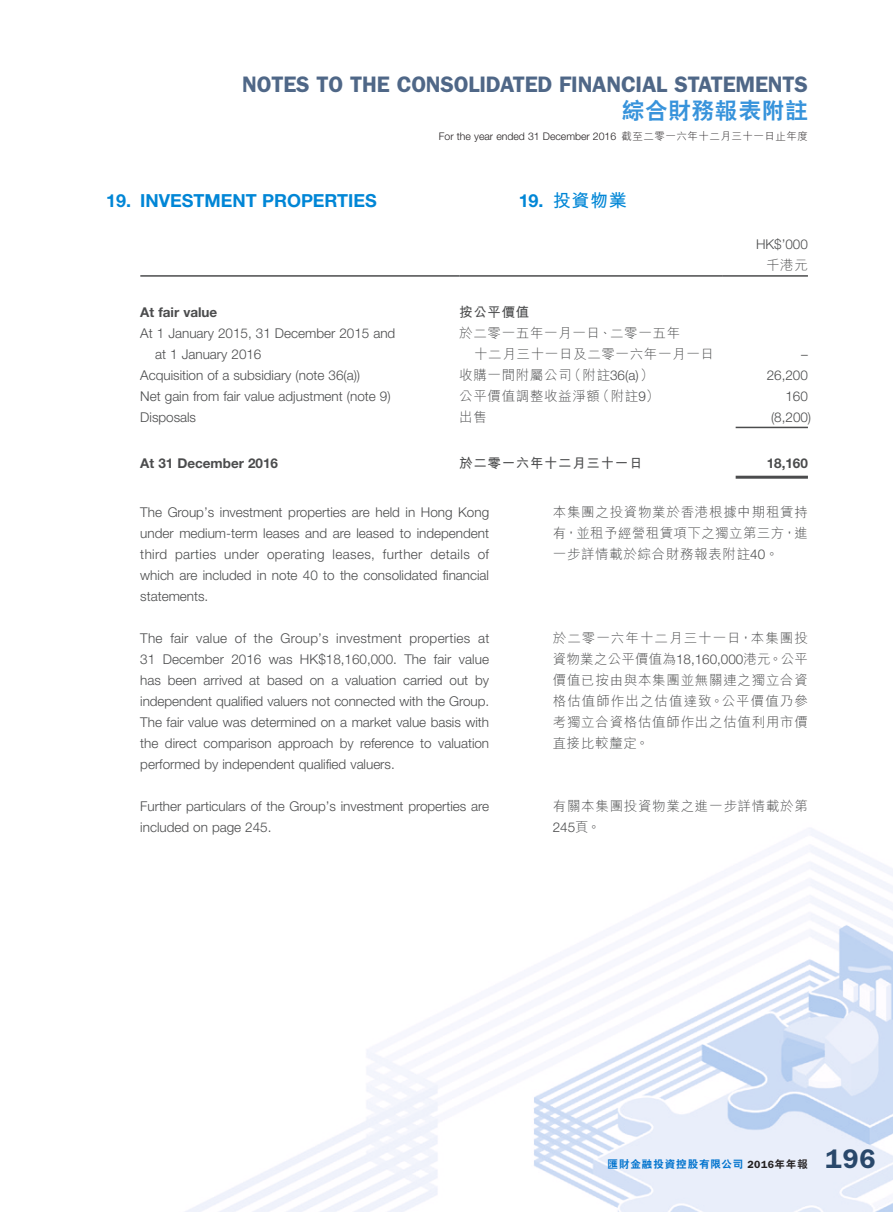
<style>
.page{position:relative;width:893px;height:1212px;background:#fff}
.page>*{position:absolute;margin:0;border:0;box-sizing:border-box;transform-origin:0 0}
.t1{font:600 27px "ITC Franklin Gothic Std";color:#29486b}
.t2{font:600 22.5px "ITC Franklin Gothic Std";letter-spacing:-.01em;color:#4f6787}
.t3{font:800 22.5px "C Hei 2 HK";letter-spacing:.04em;color:#3793db}
.Heading_1{font:700 18px "Helvetica Neue LT Std";color:#0086d6}
.C_Heading_1{font:700 18px "M Hei HK";color:#0086d6}
.C_Heading_1-2{font:700 18px "Helvetica Neue LT Std";color:#0086d6}
.Body_Text{font:300 13.5px/21px "Helvetica Neue LT Std";color:#4b4c4d}
.C_Body_Text{font:300 13.5px/21px "M Hei HK";letter-spacing:.055em;color:#4b4c4d;text-align:justify}
.Body_Text-2{font:300 13.5px "M Hei HK";letter-spacing:.05em;color:#4b4c4d}
.Body_Text-3{font:700 13.5px "Helvetica Neue LT Std";color:#4b4c4d}
.Body_Text-4{font:300 13.5px "Helvetica Neue LT Std";letter-spacing:.02em;color:#4b4c4d}
.Body_Text-5{font:700 13.5px "M Hei HK";letter-spacing:.05em;color:#4b4c4d}
.Body_Text-6{font:300 13.5px "Helvetica Neue LT Std";letter-spacing:.025em;color:#4b4c4d}
.t4{font:300 10.5px "Helvetica Neue LT Std";color:#231f20}
.t5{font:800 10.5px "C Hei 2 HK";letter-spacing:.085em;color:#0073ce}
.t6{font:300 10.5px "M Hei HK";letter-spacing:.05em;color:#231f20}
.s1{font-family:"M Hei HK"}
.s2{font-family:"Helvetica Neue LT Std"}
.s3{font-family:"ITC Franklin Gothic Std";font-weight:600;color:#231f20}
.s4{color:#231f20}
</style>
<div class="page">
<img style="left:185px;top:426px;width:708px;height:786px">
<hr style="left:140px;top:275px;width:319px;height:2px;background:#4b4c4d">
<hr style="left:459px;top:275px;width:264px;height:2px;background:#4b4c4d">
<hr style="left:723px;top:275px;width:85px;height:2px;background:#4b4c4d">
<hr style="left:736px;top:427px;width:72px;height:1px;background:#4b4c4d">
<hr style="left:736px;top:476px;width:72px;height:3px;background:#4b4c4d">
<p class="t2" style="left:242px;top:71px;width:567px">NOTES TO THE CONSOLIDATED FINANCIAL STATEMENTS</p>
<p class="t3" style="left:622px;top:100px;width:188px">綜合財務報表附註</p>
<p class="t6" style="left:621px;top:131px;width:188px">截至二零一六年十二月三十一日止年度</p>
<p class="t4" style="left:439px;top:130px;width:179px">For the year ended 31 December 2016</p>
<p class="Heading_1" style="left:106px;top:190px;width:26px">19.</p>
<p class="Heading_1" style="left:140px;top:190px;width:238px">INVESTMENT PROPERTIES</p>
<p class="C_Heading_1-2" style="left:519px;top:190px;width:26px">19.</p>
<p class="C_Heading_1" style="left:553px;top:188px;width:76px">投資物業</p>
<p class="Body_Text" style="left:756px;top:234px;width:53px">HK ‘$ 000</p>
<p class="Body_Text-2" style="left:766px;top:259px;width:43px">千港元</p>
<p class="Body_Text-5" style="left:459px;top:302px;width:72px">按公平價值</p>
<p class="Body_Text-3" style="left:140px;top:304px;width:78px">At fair value</p>
<p class="Body_Text" style="left:155px;top:322px;width:242px;text-indent:-15px">At 1 January 2015, 31 December 2015 and at 1 January 2016</p>
<p class="Body_Text-2" style="left:459px;top:326px;width:222px">於二零一五年一月一日、二零一五年</p>
<p class="Body_Text-2" style="left:474px;top:347px;width:241px">十二月三十一日及二零一六年一月一日</p>
<p class="Body_Text" style="left:801px;top:343px;width:8px">–</p>
<p class="Body_Text" style="left:140px;top:364px;width:221px">Acquisition of a subsidiary (note 36 a( ))</p>
<p class="Body_Text" style="left:568px;top:364px;width:88px"><span class="s1">（附註</span> 3 6 <span class="s1">(</span>(a(</p>
<p class="Body_Text-2" style="left:459px;top:368px;width:114px">收購一間附屬公司</p>
<p class="Body_Text" style="left:767px;top:364px;width:43px">26,200</p>
<p class="Body_Text" style="left:140px;top:385px;width:252px">Net gain from fair value adjustment (note )9</p>
<p class="Body_Text-2" style="left:596px;top:389px;width:65px">（附註 (<span class="s2">9</span></p>
<p class="Body_Text-2" style="left:459px;top:389px;width:142px">公平價值調整收益淨額</p>
<p class="Body_Text" style="left:785px;top:385px;width:24px">160</p>
<p class="Body_Text" style="left:140px;top:406px;width:57px">Disposals</p>
<p class="Body_Text-2" style="left:459px;top:410px;width:29px">出售</p>
<p class="Body_Text" style="left:771px;top:406px;width:42px">)8,200(</p>
<p class="Body_Text-5" style="left:459px;top:454px;width:185px">於二零一六年十二月三十一日</p>
<p class="Body_Text-3" style="left:140px;top:455px;width:139px">At 31 December 2016</p>
<p class="Body_Text" style="left:140px;top:502px;width:350px;text-align:right">The Group s’ investment properties are held in Hong Kong under medium-term leases and are leased to independent of</p>
<p class="Body_Text-3" style="left:767px;top:455px;width:43px">18,160</p>
<p class="C_Body_Text" style="left:553px;top:502px;width:257px">本集團之投資物業於香港根據中期租賃持有，並租予經營租賃項下之獨立第三方，進一步詳情載於綜合財務報表附註<span class="s2">40</span>。</p>
<p class="Body_Text" style="left:140px;top:544px;width:350px">third<br>which are included in note 40 to the consolidated financial statements.</p>
<p class="Body_Text" style="left:478px;top:628px;width:13px">at</p>
<p class="Body_Text" style="left:175px;top:544px;width:43px">parties</p>
<p class="Body_Text" style="left:224px;top:544px;width:36px">under</p>
<p class="Body_Text-6" style="left:267px;top:546px;width:59px">operating</p>
<p class="Body_Text" style="left:333px;top:544px;width:44px">leases,</p>
<p class="Body_Text" style="left:383px;top:544px;width:41px">further</p>
<p class="Body_Text-6" style="left:430px;top:546px;width:41px">details</p>
<p class="C_Body_Text" style="left:553px;top:628px;width:257px">於二零一六年十二月三十一日，本集團投資物業之公平價值為<span class="s2">18,160,000</span>港元。公平價值已按由與本集團並無關連之獨立合資格估值師作出之估值達致。公平價值乃參考獨立合資格估值師作出之估值利用市價直接比較釐定。</p>
<p class="Body_Text" style="left:280px;top:628px;width:50px">Group s’</p>
<p class="Body_Text" style="left:140px;top:628px;width:24px">The</p>
<p class="Body_Text" style="left:170px;top:628px;width:20px">fair</p>
<p class="Body_Text" style="left:196px;top:628px;width:33px">value</p>
<p class="Body_Text" style="left:235px;top:628px;width:13px">of</p>
<p class="Body_Text" style="left:254px;top:628px;width:20px">the</p>
<p class="Body_Text-4" style="left:336px;top:630px;width:67px">investment</p>
<p class="Body_Text-4" style="left:409px;top:630px;width:62px">properties</p>
<p class="Body_Text" style="left:300px;top:649px;width:98px">HK$18,160,000.</p>
<p class="Body_Text" style="left:163px;top:649px;width:63px">December</p>
<p class="Body_Text" style="left:404px;top:649px;width:23px">The</p>
<p class="Body_Text" style="left:434px;top:649px;width:19px">fair</p>
<p class="Body_Text" style="left:459px;top:649px;width:32px">value</p>
<p class="Body_Text" style="left:140px;top:649px;width:16px">31</p>
<p class="Body_Text" style="left:231px;top:649px;width:31px">2016</p>
<p class="Body_Text" style="left:269px;top:649px;width:25px">was</p>
<p class="Body_Text" style="left:140px;top:670px;width:22px">has</p>
<p class="Body_Text" style="left:140px;top:691px;width:350px">independent qualified valuers not connected with the Group.</p>
<p class="Body_Text" style="left:140px;top:712px;width:350px">The fair value was determined on a market value basis with</p>
<p class="Body_Text" style="left:438px;top:733px;width:53px">valuation</p>
<p class="Body_Text" style="left:168px;top:670px;width:30px">been</p>
<p class="Body_Text" style="left:204px;top:670px;width:40px">arrived</p>
<p class="Body_Text" style="left:267px;top:670px;width:37px">based</p>
<p class="Body_Text" style="left:345px;top:670px;width:53px">valuation</p>
<p class="Body_Text" style="left:403px;top:670px;width:41px">carried</p>
<p class="Body_Text" style="left:475px;top:670px;width:15px">by</p>
<p class="Body_Text" style="left:249px;top:670px;width:12px">at</p>
<p class="Body_Text" style="left:450px;top:670px;width:20px">out</p>
<p class="Body_Text" style="left:310px;top:670px;width:16px">on</p>
<p class="Body_Text" style="left:331px;top:670px;width:9px">a</p>
<p class="Body_Text" style="left:140px;top:733px;width:256px">the<br>performed by independent qualified valuers.</p>
<p class="Body_Text" style="left:140px;top:796px;width:350px">Further particulars of the Group s’ investment properties are included on page 245.</p>
<p class="Body_Text" style="left:165px;top:733px;width:34px">direct</p>
<p class="Body_Text" style="left:204px;top:733px;width:70px">comparison</p>
<p class="Body_Text" style="left:278px;top:733px;width:57px">approach</p>
<p class="Body_Text" style="left:340px;top:733px;width:15px">by</p>
<p class="Body_Text" style="left:360px;top:733px;width:55px">reference</p>
<p class="Body_Text" style="left:420px;top:733px;width:13px">to</p>
<p class="C_Body_Text" style="left:553px;top:796px;width:257px">有關本集團投資物業之進一步詳情載於第<br><span class="s2">245</span>頁。</p>
<p class="t5" style="left:608px;top:1159px;width:202px">匯財金融投資控股有限公司 <span class="s3">2016</span><span class="s4">年年報</span></p>
<h1 class="t1" style="left:825px;top:1143px;width:52px">196</h1>
</div>
